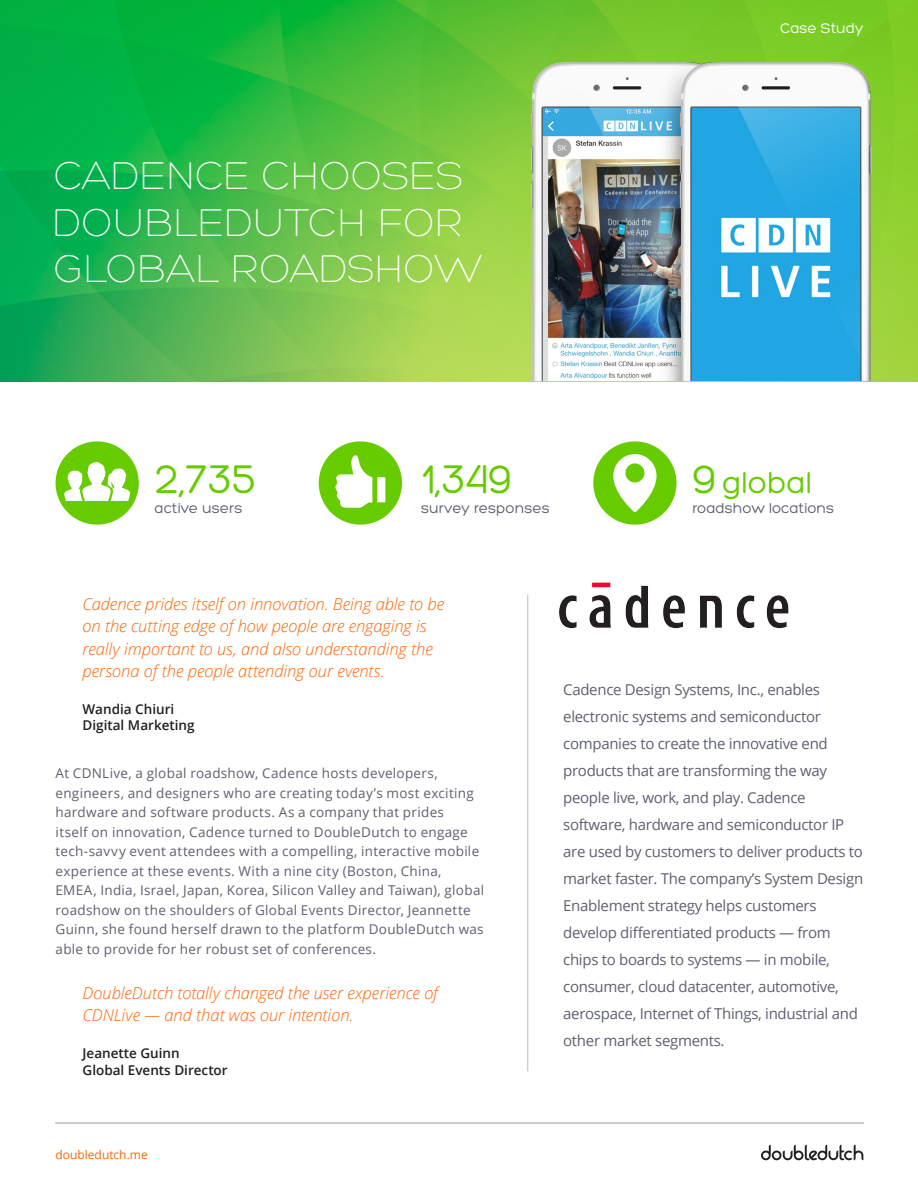
<style>
.page{position:relative;width:918px;height:1188px;background:#fff}
.page>*{position:absolute;margin:0;border:0;box-sizing:border-box;transform-origin:0 0}
.Data_-_Numbers{font:43.5px "Hero";color:#6c0}
.Case_Study_Title{font:300 42px/46.5px "Hero";color:#fff}
.Data_-_Numbers-2{font:31.5px "Hero";color:#6c0}
.t1{font:italic 300 16.5px/22.5px "Open Sans";letter-spacing:-.005em;color:#ff6400}
._1_Sidebar_Text{font:15px/27px "Open Sans";letter-spacing:-.02em;color:#5c6170}
.Data_-_Detail{font:15px "Hero";color:#5c6170}
.t2{font:15px "Hero";color:#fff}
._1_Body_Text{font:13.5px/19.5px "Open Sans";letter-spacing:.02em;color:#5c6170}
._3_Quote_Author{font:600 13.5px/16.5px "Open Sans";color:#231f20}
.t3{font:12px "Open Sans";color:#ff6400}
.s1{font-size:43.5px}
</style>
<div class="page">
<img style="left:0;top:0;width:918px;height:382px">
<hr style="left:55px;top:1123px;width:809px;height:1px;background:#949aa7">
<svg style="left:761px;top:1145px;width:102px;height:15px"></svg>
<hr style="left:527px;top:595px;width:1px;height:476px;background:#b4bcc2">
<div style="left:319px;top:441px;width:83px;height:84px;background:#6c0;border-radius:50%"></div>
<svg style="left:335px;top:455px;width:50px;height:53px"></svg>
<div style="left:593px;top:441px;width:84px;height:84px;background:#6c0;border-radius:50%"></div>
<div style="left:56px;top:441px;width:83px;height:84px;background:#6c0;border-radius:50%"></div>
<svg style="left:64px;top:462px;width:66px;height:39px"></svg>
<img style="left:559px;top:582px;width:230px;height:47px">
<img style="left:516px;top:59px;width:364px;height:321px">
<svg style="left:613px;top:454px;width:44px;height:58px"></svg>
<p class="Case_Study_Title" style="left:54px;top:153px;width:431px">CADENCE CHOOSES<br>DOUBLEDUTCH FOR<br>GLOBAL ROADSHOW</p>
<p class="t2" style="left:780px;top:20px;width:85px">Case Study</p>
<p class="Data_-_Numbers" style="left:155px;top:457px;width:104px">2,735</p>
<p class="Data_-_Detail" style="left:155px;top:501px;width:89px">active users</p>
<p class="Data_-_Numbers" style="left:421px;top:457px;width:93px">1,349</p>
<p class="Data_-_Detail" style="left:421px;top:501px;width:130px">survey responses</p>
<p class="Data_-_Numbers-2" style="left:692px;top:467px;width:121px"><span class="s1">9</span> global</p>
<p class="Data_-_Detail" style="left:692px;top:501px;width:143px">roadshow locations</p>
<p class="t1" style="left:83px;top:592px;width:363px">Cadence prides itself on innovation. Being able to be on the cutting edge of how people are engaging is really important to us, and also understanding the persona of the people attending our events.</p>
<p class="_3_Quote_Author" style="left:83px;top:701px;width:114px">Wandia Chiuri<br>Digital Marketing</p>
<p class="_1_Body_Text" style="left:56px;top:763px;width:430px">At CDNLive, a global roadshow, Cadence hosts developers, engineers, and designers who are creating today’s most exciting hardware and software products. As a company that prides<br>itself on innovation, Cadence turned to DoubleDutch to engage tech-savvy event attendees with a compelling, interactive mobile experience at these events. With a nine city (Boston, China, EMEA, India, Israel, Japan, Korea, Silicon Valley and Taiwan), global roadshow on the shoulders of Global Events Director, Jeannette Guinn, she found herself drawn to the platform DoubleDutch was able to provide for her robust set of conferences.</p>
<p class="t1" style="left:83px;top:981px;width:357px">DoubleDutch totally changed the user experience of<br>CDNLive — and that was our intention.</p>
<p class="_3_Quote_Author" style="left:83px;top:1045px;width:147px">Jeanette Guinn<br>Global Events Director</p>
<p class="t3" style="left:56px;top:1146px;width:94px">doubledutch.me</p>
<p class="_1_Sidebar_Text" style="left:563px;top:675px;width:302px">Cadence Design Systems, Inc., enables electronic systems and semiconductor companies to create the innovative end products that are transforming the way people live, work, and play. Cadence software, hardware and semiconductor IP are used by customers to deliver products to market faster. The company’s System Design Enablement strategy helps customers develop differentiated products — from chips to boards to systems — in mobile, consumer, cloud datacenter, automotive, aerospace, Internet of Things, industrial and other market segments.</p>
</div>
